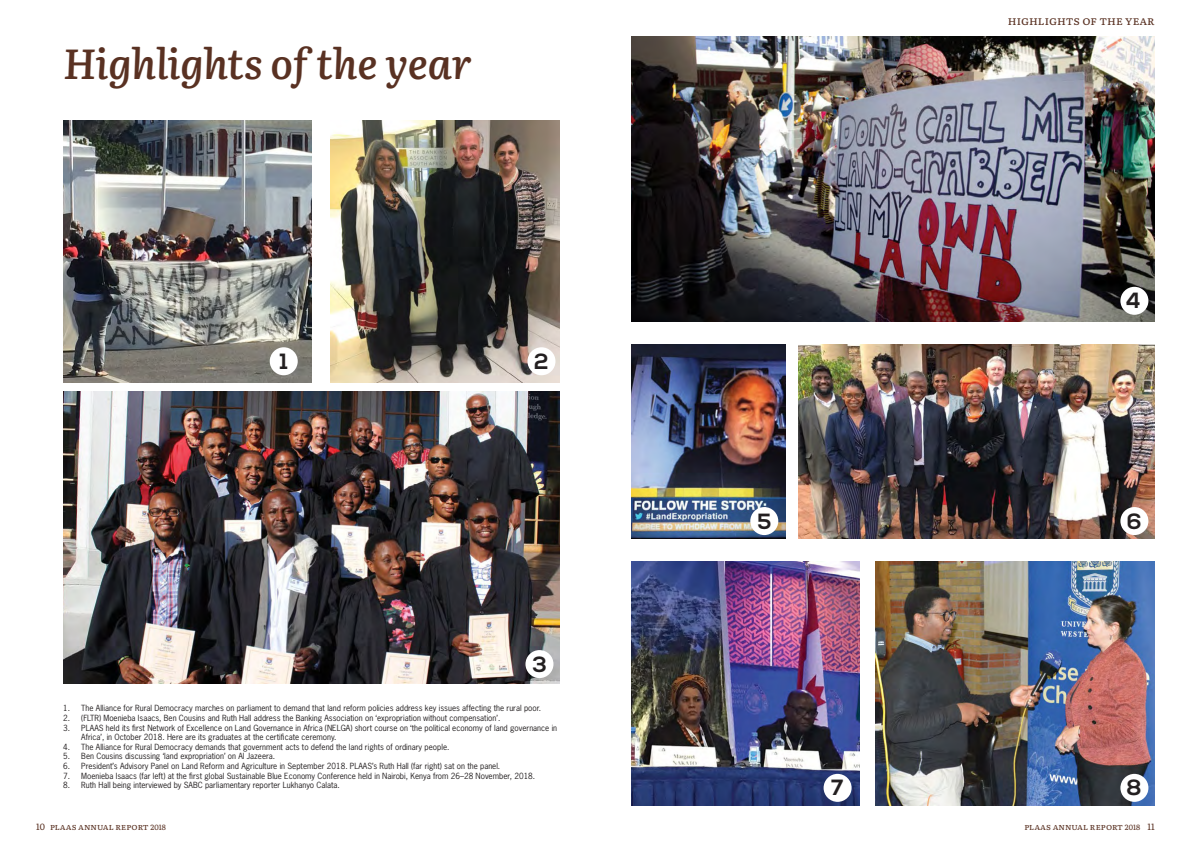
<style>
.page{position:relative;width:1191px;height:842px;background:#fff}
.page>*{position:absolute;margin:0;border:0;box-sizing:border-box;transform-origin:0 0}
.t1{font:italic 600 42px "Literata";color:#593122}
.t2{font:700 22px "Nexa";color:#231f20}
.t3{font:12px "Literata";color:#593122}
.t4{font:9px "Literata";color:#593122}
.t5{font:8px/9.6px "News Gothic Std";color:#231f20}
.s1{font-size:7.5px}
</style>
<div class="page">
<img style="left:63px;top:120px;width:248px;height:262px">
<img style="left:63px;top:391px;width:496px;height:292px">
<img style="left:875px;top:562px;width:280px;height:244px">
<img style="left:631px;top:562px;width:228px;height:244px">
<img style="left:631px;top:36px;width:524px;height:286px">
<img style="left:798px;top:345px;width:357px;height:194px">
<img style="left:330px;top:120px;width:229px;height:262px">
<img style="left:631px;top:345px;width:154px;height:194px">
<div style="left:270px;top:347px;width:28px;height:28px;background:#fff;border-radius:50%"></div>
<div style="left:527px;top:347px;width:28px;height:28px;background:#fff;border-radius:50%"></div>
<div style="left:525px;top:650px;width:28px;height:28px;background:#fff;border-radius:50%"></div>
<div style="left:1120px;top:287px;width:28px;height:28px;background:#fff;border-radius:50%"></div>
<div style="left:750px;top:507px;width:28px;height:28px;background:#fff;border-radius:50%"></div>
<div style="left:1120px;top:507px;width:28px;height:28px;background:#fff;border-radius:50%"></div>
<div style="left:823px;top:774px;width:28px;height:28px;background:#fff;border-radius:50%"></div>
<div style="left:1120px;top:774px;width:28px;height:28px;background:#fff;border-radius:50%"></div>
<h1 class="t1" style="left:63px;top:30px;width:410px">Highlights of the year</h1>
<h2 class="t2" style="left:280px;top:349px;width:10px">1</h2>
<h2 class="t2" style="left:534px;top:349px;width:16px">2</h2>
<h2 class="t2" style="left:533px;top:651px;width:16px">3</h2>
<p class="t5" style="left:63px;top:703px;width:479px">1. The Alliance for Rural Democracy marches on parliament to demand that land reform policies address key issues affecting the rural poor.</p>
<p class="t5" style="left:63px;top:713px;width:438px">2. (FLTR) Moenieba Isaacs, Ben Cousins and Ruth Hall address the Banking Association on ‘expropriation without compensation’.</p>
<p class="t5" style="left:81px;top:723px;width:477px;text-indent:-18px">3. PLAAS held its first Network of Excellence on Land Governance in Africa (NELGA) short course on ‘the political economy of land governance in<br>Africa’, in October 2018. Here are its graduates at the certificate ceremony.</p>
<p class="t5" style="left:63px;top:742px;width:388px">4. The Alliance for Rural Democracy demands that government acts to defend the land rights of ordinary people.</p>
<p class="t5" style="left:63px;top:751px;width:213px">5. Ben Cousins discussing ‘land expropriation’ on Al Jazeera.</p>
<p class="t5" style="left:63px;top:761px;width:438px">6. President’s Advisory Panel on Land Reform and Agriculture in September 2018. PLAAS’s Ruth Hall (far right) sat on the panel.</p>
<p class="t5" style="left:63px;top:771px;width:473px">7. Moenieba Isaacs (far left) at the first global Sustainable Blue Economy Conference held in Nairobi, Kenya from 26–28 November, 2018.</p>
<p class="t5" style="left:63px;top:780px;width:278px">8. Ruth Hall being interviewed by SABC parliamentary reporter Lukhanyo Calata.</p>
<h3 class="t3" style="left:1008px;top:12px;width:148px">highlights of the year</h3>
<h2 class="t2" style="left:1126px;top:288px;width:16px">4</h2>
<h2 class="t2" style="left:757px;top:508px;width:15px">5</h2>
<h2 class="t2" style="left:1127px;top:508px;width:16px">6</h2>
<h2 class="t2" style="left:831px;top:775px;width:14px">7</h2>
<h2 class="t2" style="left:1127px;top:775px;width:16px">8</h2>
<p class="t4" style="left:36px;top:819px;width:131px">10 plaas annual report <span class="s1">2018</span></p>
<p class="t4" style="left:1024px;top:819px;width:132px">plaas annual report <span class="s1">2018</span> 11</p>
</div>
